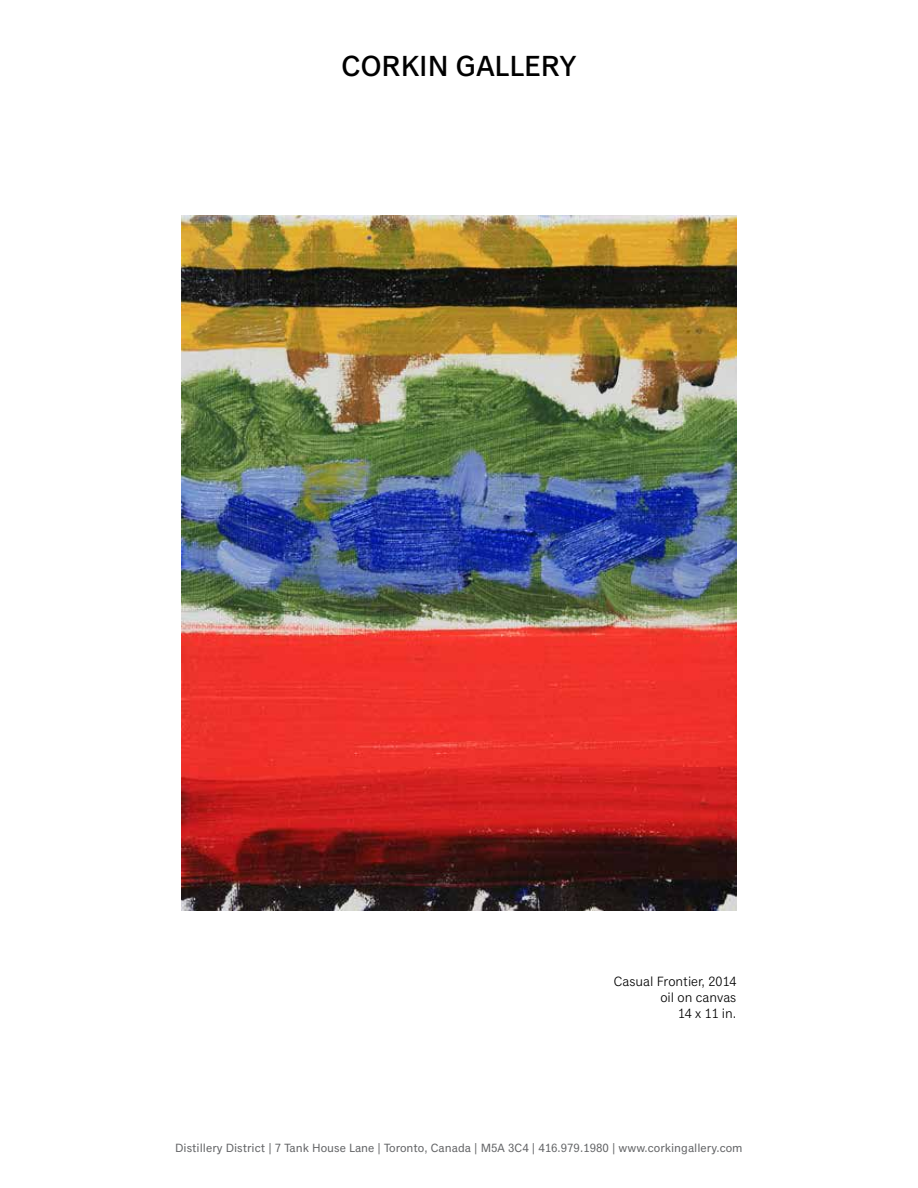
<style>
.page{position:relative;width:918px;height:1188px;background:#fff}
.page>*{position:absolute;margin:0;border:0;box-sizing:border-box;transform-origin:0 0}
.t1{font:500 29.25px "Classic Grotesque Pro";color:#000}
.t2{font:13.5px/16.2px "Classic Grotesque Pro";color:#000;text-align:right}
.t3{font:12px "Classic Grotesque Pro";color:#636466}
</style>
<div class="page">
<img style="left:182px;top:215px;width:554px;height:695px">
<h1 class="t1" style="left:341px;top:50px;width:237px">CORKIN GALLERY</h1>
<p class="t2" style="left:614px;top:974px;width:124px">Casual Frontier, 2014 oil on canvas<br>14 x 11 in.</p>
<p class="t3" style="left:175px;top:1141px;width:569px">Distillery District | 7 Tank House Lane | Toronto, Canada | M5A 3C4 | 416.979.1980 | www.corkingallery.com</p>
</div>
